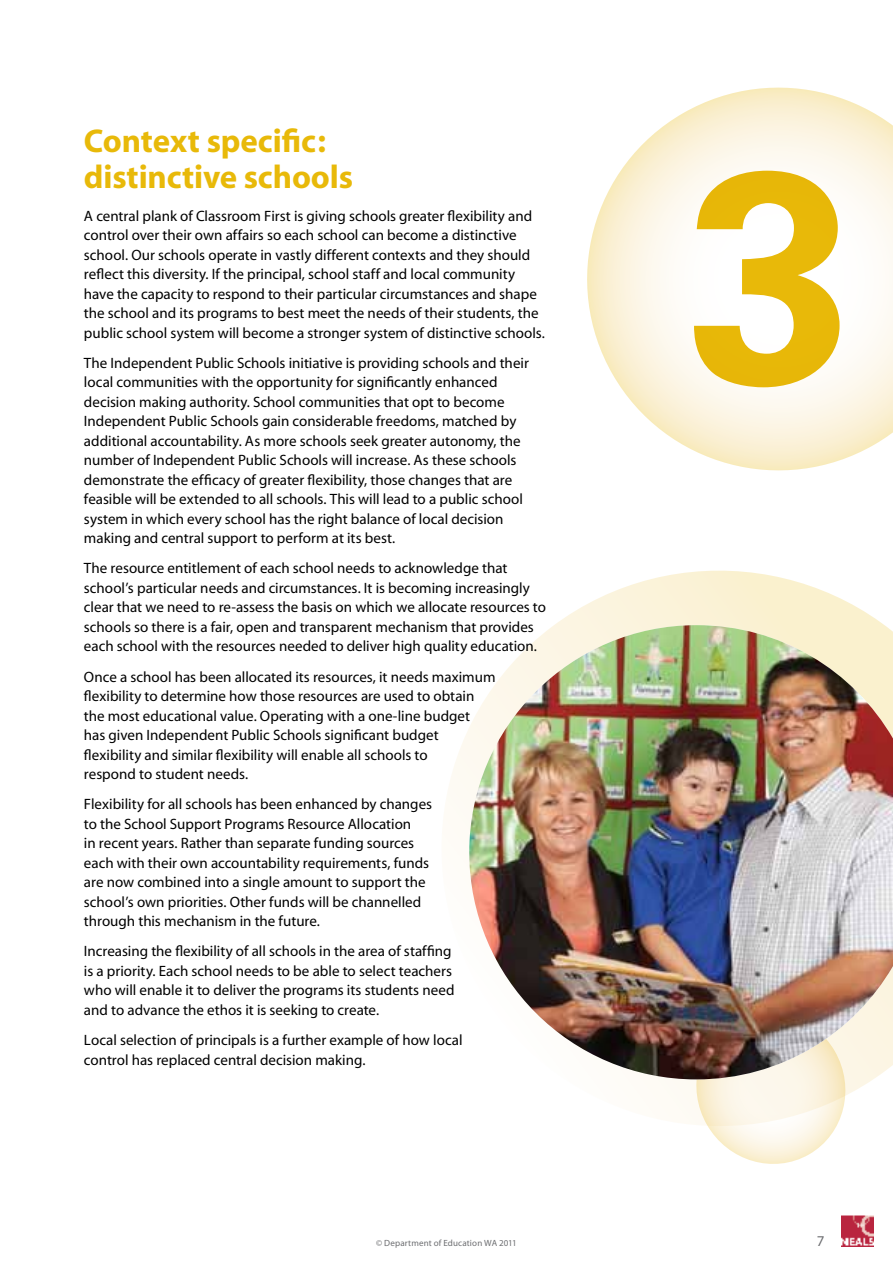
<style>
.page{position:relative;width:893px;height:1263px;background:#fff}
.page>*{position:absolute;margin:0;border:0;box-sizing:border-box;transform-origin:0 0}
.t1{font:700 33px/36px "Myriad";letter-spacing:-.005em;color:#e8b909}
.t2{font:15px/19.5px "Myriad";color:#000}
.t3{font:15px "Myriad";color:#6d6e71}
.t4{font:9px "Myriad";letter-spacing:.015em;color:#6d6e71}
</style>
<div class="page">
<svg style="left:447px;top:570px;width:437px;height:547px"></svg>
<svg style="left:686px;top:1079px;width:170px;height:85px"></svg>
<svg style="left:587px;top:87px;width:306px;height:384px"></svg>
<img style="left:469px;top:625px;width:424px;height:454px">
<img style="left:842px;top:1215px;width:32px;height:31px">
<h1 class="t1" style="left:84px;top:124px;width:271px">Context specific: distinctive schools</h1>
<p class="t2" style="left:84px;top:206px;width:463px">A central plank of Classroom First is giving schools greater flexibility and control over their own affairs so each school can become a distinctive school. Our schools operate in vastly different contexts and they should reflect this diversity. If the principal, school staff and local community have the capacity to respond to their particular circumstances and shape the school and its programs to best meet the needs of their students, the public school system will become a stronger system of distinctive schools.</p>
<p class="t2" style="left:84px;top:354px;width:446px">The Independent Public Schools initiative is providing schools and their local communities with the opportunity for significantly enhanced decision making authority. School communities that opt to become Independent Public Schools gain considerable freedoms, matched by additional accountability. As more schools seek greater autonomy, the number of Independent Public Schools will increase. As these schools demonstrate the efficacy of greater flexibility, those changes that are feasible will be extended to all schools. This will lead to a public school system in which every school has the right balance of local decision making and central support to perform at its best.</p>
<p class="t2" style="left:84px;top:559px;width:464px">The resource entitlement of each school needs to acknowledge that school’s particular needs and circumstances. It is becoming increasingly clear that we need to re-assess the basis on which we allocate resources to schools so there is a fair, open and transparent mechanism that provides each school with the resources needed to deliver high quality education.</p>
<p class="t2" style="left:84px;top:667px;width:413px">Once a school has been allocated its resources, it needs maximum flexibility to determine how those resources are used to obtain the most educational value. Operating with a one-line budget<br>has given Independent Public Schools significant budget flexibility and similar flexibility will enable all schools to<br>respond to student needs.</p>
<p class="t2" style="left:84px;top:795px;width:350px">Flexibility for all schools has been enhanced by changes to the School Support Programs Resource Allocation<br>in recent years. Rather than separate funding sources each with their own accountability requirements, funds are now combined into a single amount to support the school’s own priorities. Other funds will be channelled through this mechanism in the future.</p>
<p class="t2" style="left:84px;top:942px;width:372px">Increasing the flexibility of all schools in the area of staffing is a priority. Each school needs to be able to select teachers who will enable it to deliver the programs its students need and to advance the ethos it is seeking to create.</p>
<p class="t2" style="left:84px;top:1031px;width:380px">Local selection of principals is a further example of how local control has replaced central decision making.</p>
<p class="t4" style="left:376px;top:1238px;width:142px">© Department of Education WA 2011</p>
<p class="t3" style="left:817px;top:1233px;width:9px">7</p>
</div>
